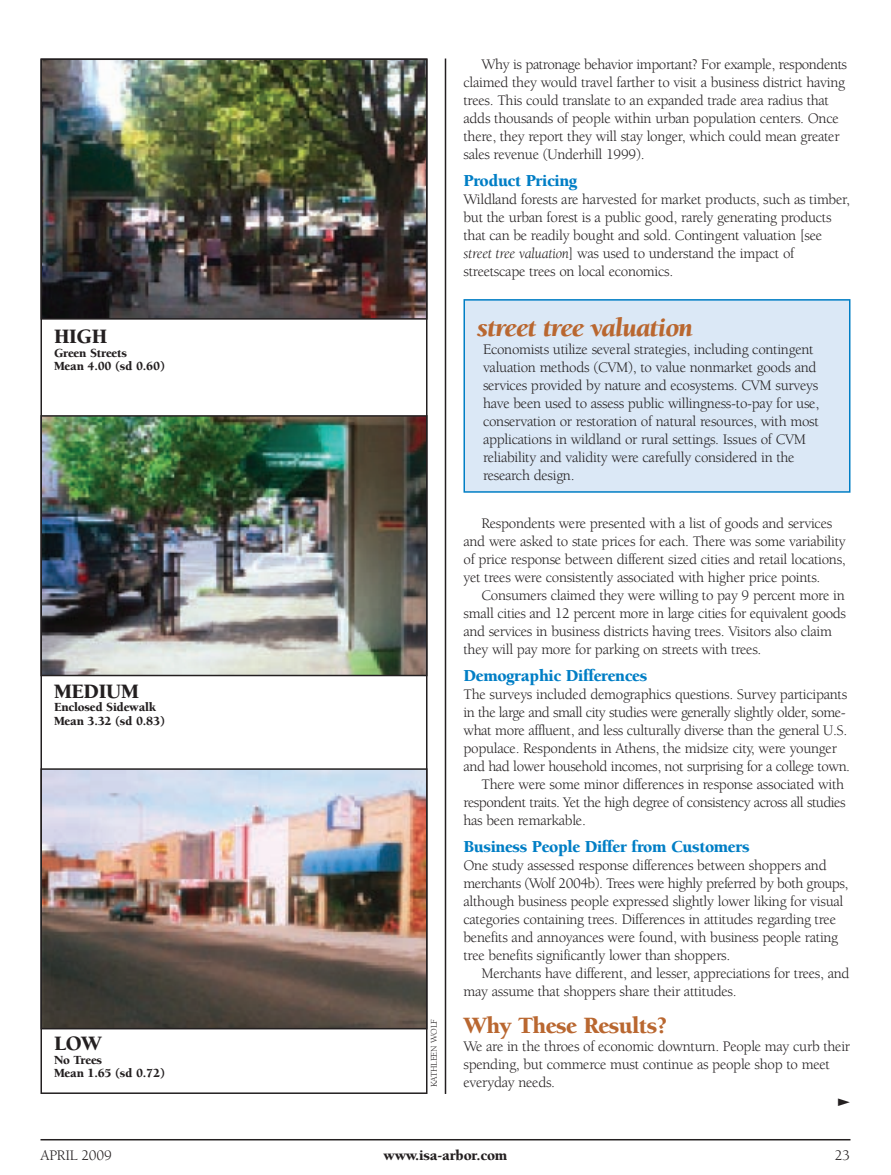
<style>
.page{position:relative;width:891px;height:1175px;background:#fff}
.page>*{position:absolute;margin:0;border:0;box-sizing:border-box;transform-origin:0 0}
.t1{font:italic 900 27px "Berkeley";letter-spacing:-.02em;color:#b96730}
.t2{font:900 24px "Berkeley";letter-spacing:-.02em;color:#b96730}
.t3{font:900 21px "Berkeley";letter-spacing:-.015em;color:#231f20}
.t4{font:900 17.25px "Berkeley";letter-spacing:-.02em;color:#007ec5}
.t5{font:15px/18px "Berkeley";letter-spacing:-.02em;color:#231f20}
.t6{font:900 15px "Berkeley";letter-spacing:-.015em;color:#231f20}
.t7{font:900 12.75px/13.5px "Berkeley";letter-spacing:-.015em;color:#231f20}
.t8{font:9px "Berkeley";letter-spacing:-.02em;color:#231f20}
.s1{font-style:italic}
</style>
<div class="page">
<hr style="left:445px;top:58px;width:1px;height:1036px;background:#231f20">
<hr style="left:40px;top:1138px;width:810px;height:2px;background:#231f20">
<img style="left:43px;top:61px;width:382px;height:256px">
<div style="left:40px;top:58px;width:388px;height:262px;border:2px solid #231f20"></div>
<img style="left:43px;top:418px;width:382px;height:255px">
<div style="left:40px;top:415px;width:388px;height:261px;border:2px solid #231f20"></div>
<img style="left:43px;top:771px;width:382px;height:255px">
<div style="left:40px;top:768px;width:388px;height:261px;border:2px solid #231f20"></div>
<div style="left:464px;top:300px;width:386px;height:192px;background:#dbe8f6"></div>
<div style="left:464px;top:299px;width:386px;height:193px;border:2px solid #007ec5"></div>
<h3 class="t3" style="left:54px;top:328px;width:55px">HIGH</h3>
<p class="t7" style="left:54px;top:347px;width:112px">Green Streets<br>Mean 4.00 (sd 0.60)</p>
<h3 class="t3" style="left:54px;top:682px;width:86px">MEDIUM</h3>
<p class="t7" style="left:54px;top:701px;width:112px">Enclosed Sidewalk<br>Mean 3.32 (sd 0.83)</p>
<h3 class="t3" style="left:54px;top:1035px;width:49px">LOW</h3>
<p class="t7" style="left:54px;top:1054px;width:112px">No Trees<br>Mean 1.65 (sd 0.72)</p>
<p class="t8" style="left:430px;top:1087px;width:70px;rotate:-90deg">KATHLEEN WOLF</p>
<p class="t5" style="left:464px;top:57px;width:385px;text-indent:18px">Why is patronage behavior important? For example, respondents claimed they would travel farther to visit a business district having trees. This could translate to an expanded trade area radius that adds thousands of people within urban population centers. Once there, they report they will stay longer, which could mean greater sales revenue (Underhill 1999).</p>
<p class="t4" style="left:464px;top:174px;width:115px">Product Pricing</p>
<p class="t5" style="left:464px;top:192px;width:388px">Wildland forests are harvested for market products, such as timber, but the urban forest is a public good, rarely generating products that can be readily bought and sold. Contingent valuation [see <span class="s1">street tree valuation</span>] was used to understand the impact of streetscape trees on local economics.</p>
<h1 class="t1" style="left:477px;top:317px;width:218px">street tree valuation</h1>
<p class="t5" style="left:483px;top:342px;width:338px">Economists utilize several strategies, including contingent valuation methods (CVM), to value nonmarket goods and services provided by nature and ecosystems. CVM surveys have been used to assess public willingness-to-pay for use, conservation or restoration of natural resources, with most applications in wildland or rural settings. Issues of CVM reliability and validity were carefully considered in the research design.</p>
<p class="t5" style="left:463px;top:516px;width:384px;text-indent:18px">Respondents were presented with a list of goods and services and were asked to state prices for each. There was some variability of price response between different sized cities and retail locations, yet trees were consistently associated with higher price points.</p>
<p class="t5" style="left:463px;top:588px;width:384px;text-indent:18px">Consumers claimed they were willing to pay 9 percent more in small cities and 12 percent more in large cities for equivalent goods and services in business districts having trees. Visitors also claim they will pay more for parking on streets with trees.</p>
<p class="t4" style="left:464px;top:669px;width:185px">Demographic Differences</p>
<p class="t5" style="left:464px;top:687px;width:385px">The surveys included demographics questions. Survey participants</p>
<p class="t5" style="left:464px;top:705px;width:384px">in the large and small city studies were generally slightly older, some-</p>
<p class="t5" style="left:464px;top:723px;width:385px">what more affluent, and less culturally diverse than the general U.S.</p>
<p class="t5" style="left:464px;top:741px;width:375px">populace. Respondents in Athens, the midsize city, were younger</p>
<p class="t5" style="left:464px;top:759px;width:388px">and had lower household incomes, not surprising for a college town.</p>
<p class="t5" style="left:482px;top:777px;width:364px">There were some minor differences in response associated with</p>
<p class="t5" style="left:464px;top:795px;width:384px">respondent traits. Yet the high degree of consistency across all studies</p>
<p class="t5" style="left:464px;top:813px;width:124px">has been remarkable.</p>
<p class="t4" style="left:464px;top:840px;width:288px">Business People Differ from Customers</p>
<p class="t5" style="left:464px;top:858px;width:386px">One study assessed response differences between shoppers and merchants (Wolf 2004b). Trees were highly preferred by both groups, although business people expressed slightly lower liking for visual categories containing trees. Differences in attitudes regarding tree benefits and annoyances were found, with business people rating tree benefits significantly lower than shoppers.</p>
<p class="t5" style="left:464px;top:966px;width:388px;text-indent:18px">Merchants have different, and lesser, appreciations for trees, and may assume that shoppers share their attitudes.</p>
<h2 class="t2" style="left:464px;top:1015px;width:205px">Why These Results?</h2>
<p class="t5" style="left:464px;top:1038px;width:388px">We are in the throes of economic downturn. People may curb their spending, but commerce must continue as people shop to meet everyday needs.</p>
<p class="t5" style="left:40px;top:1147px;width:73px">APRIL 2009</p>
<p class="t6" style="left:384px;top:1149px;width:125px">www.isa-arbor.com</p>
<p class="t5" style="left:835px;top:1147px;width:17px">23</p>
</div>
